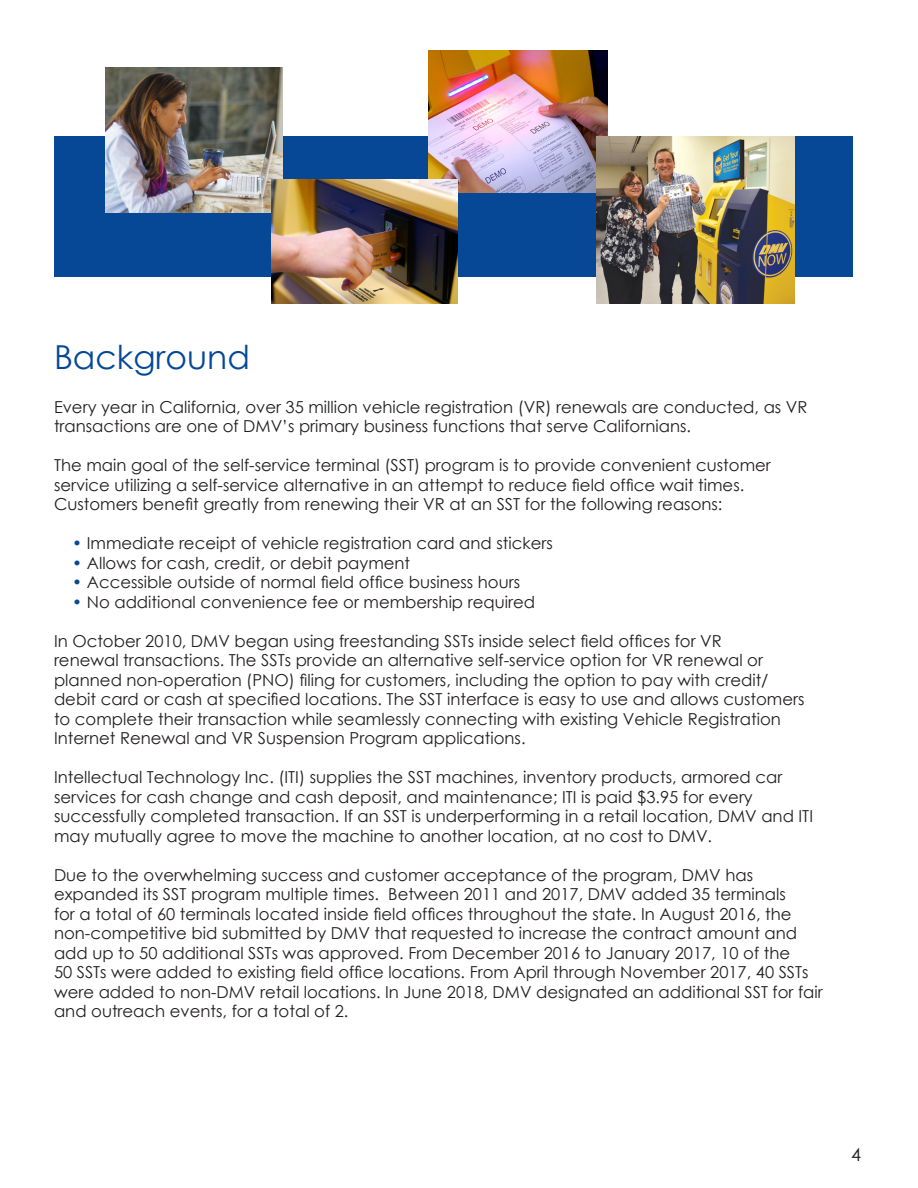
<style>
.page{position:relative;width:918px;height:1188px;background:#fff}
.page>*{position:absolute;margin:0;border:0;box-sizing:border-box;transform-origin:0 0}
.t1{font:33px "Century Gothic";color:#074896}
.t2{font:18px "Century Gothic";color:#231f20}
.t3{font:16.5px/19.5px "Century Gothic";color:#231f20}
.s1{color:#074896}
</style>
<div class="page">
<div style="left:54px;top:136px;width:798px;height:140px;background:#074896"></div>
<img style="left:428px;top:51px;width:179px;height:142px">
<img style="left:106px;top:67px;width:176px;height:146px">
<img style="left:596px;top:136px;width:198px;height:168px">
<img style="left:272px;top:179px;width:186px;height:125px">
<h1 class="t1" style="left:54px;top:334px;width:197px">Background</h1>
<p class="t3" style="left:54px;top:397px;width:755px">Every year in California, over 35 million vehicle registration (VR) renewals are conducted, as VR transactions are one of DMV’s primary business functions that serve Californians.</p>
<p class="t3" style="left:54px;top:455px;width:718px">The main goal of the self-service terminal (SST) program is to provide convenient customer service utilizing a self-service alternative in an attempt to reduce field office wait times.<br>Customers benefit greatly from renewing their VR at an SST for the following reasons:</p>
<p class="t3" style="left:72px;top:533px;width:482px"><span class="s1">•</span> Immediate receipt of vehicle registration card and stickers</p>
<p class="t3" style="left:72px;top:553px;width:339px"><span class="s1">•</span> Allows for cash, credit, or debit payment</p>
<p class="t3" style="left:72px;top:572px;width:449px"><span class="s1">•</span> Accessible outside of normal field office business hours</p>
<p class="t3" style="left:72px;top:592px;width:464px"><span class="s1">•</span> No additional convenience fee or membership required</p>
<p class="t3" style="left:54px;top:631px;width:752px">In October 2010, DMV began using freestanding SSTs inside select field offices for VR<br>renewal transactions. The SSTs provide an alternative self-service option for VR renewal or planned non-operation (PNO) filing for customers, including the option to pay with credit/ debit card or cash at specified locations. The SST interface is easy to use and allows customers to complete their transaction while seamlessly connecting with existing Vehicle Registration Internet Renewal and VR Suspension Program applications.</p>
<p class="t3" style="left:54px;top:767px;width:761px">Intellectual Technology Inc. (ITI) supplies the SST machines, inventory products, armored car services for cash change and cash deposit, and maintenance; ITI is paid $3.95 for every successfully completed transaction. If an SST is underperforming in a retail location, DMV and ITI may mutually agree to move the machine to another location, at no cost to DMV.</p>
<p class="t3" style="left:54px;top:865px;width:770px">Due to the overwhelming success and customer acceptance of the program, DMV has expanded its SST program multiple times. Between 2011 and 2017, DMV added 35 terminals<br>for a total of 60 terminals located inside field offices throughout the state. In August 2016, the non-competitive bid submitted by DMV that requested to increase the contract amount and add up to 50 additional SSTs was approved. From December 2016 to January 2017, 10 of the<br>50 SSTs were added to existing field office locations. From April through November 2017, 40 SSTs were added to non-DMV retail locations. In June 2018, DMV designated an additional SST for fair and outreach events, for a total of 2.</p>
<p class="t2" style="left:851px;top:1142px;width:11px">4</p>
</div>
